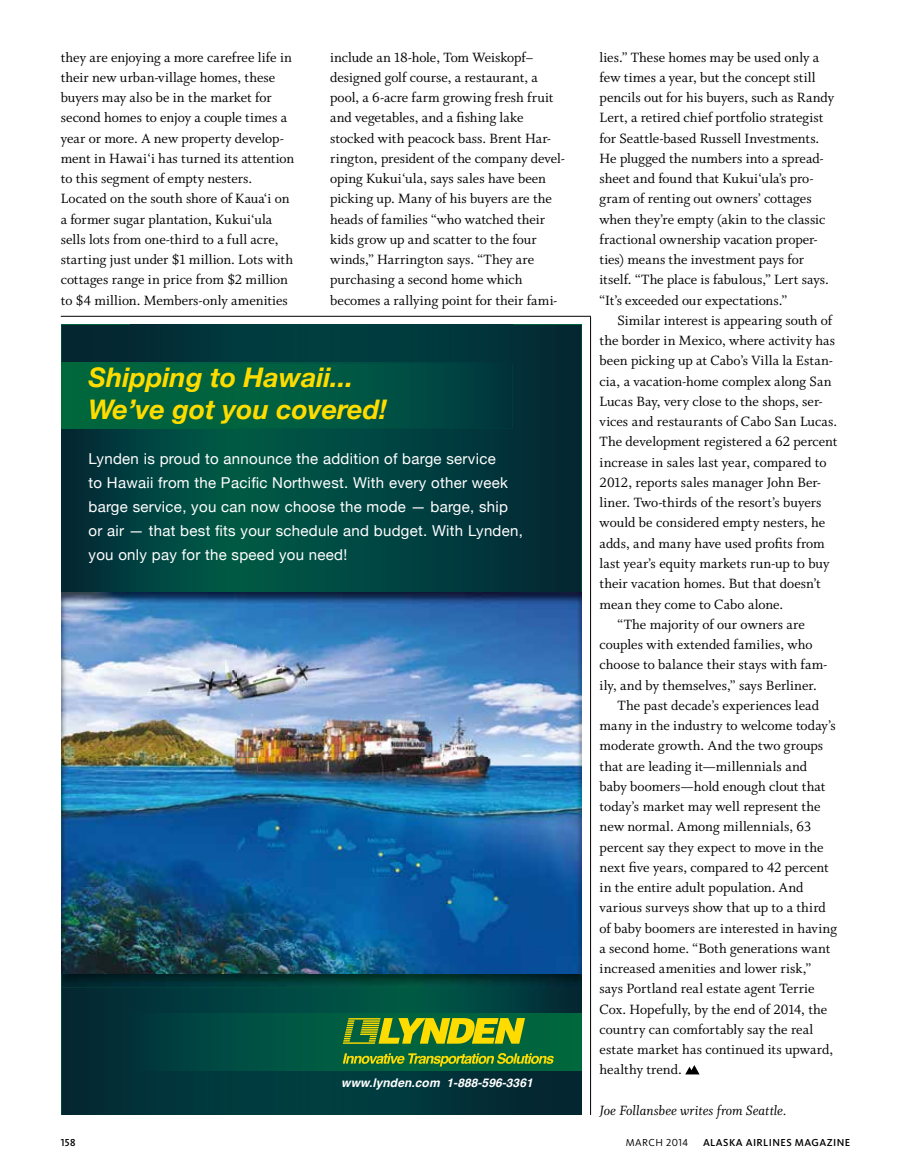
<style>
.page{position:relative;width:905px;height:1175px;background:#fff}
.page>*{position:absolute;margin:0;border:0;box-sizing:border-box;transform-origin:0 0}
.t1{font:italic 700 27px/32.4px "Helvetica Neue";color:#ffdc00}
.t2{font:15px/20.2px "Whitman Roman LF";color:#000}
.t3{font:15px/24px "Helvetica Neue";letter-spacing:.02em;color:#fff}
.t4{font:15px "Whitman Italic LF";color:#000}
.t5{font:italic 700 12px "Helvetica";letter-spacing:.005em;color:#fff}
.t6{font:500 10.5px "Kievit";letter-spacing:.04em;color:#000}
.t7{font:10.5px "Kievit Regular SC";letter-spacing:.04em;color:#000}
.t8{font:10.5px "Kievit Medium SC";color:#000}
</style>
<div class="page">
<hr style="left:590px;top:316px;width:1px;height:798px;background:#000">
<hr style="left:61px;top:316px;width:530px;height:1px;background:#000">
<svg style="left:685px;top:1065px;width:14px;height:9px"></svg>
<svg style="left:236px;top:325px;width:345px;height:267px;background:#013e3d"></svg>
<svg style="left:62px;top:987px;width:345px;height:127px;background:#023739"></svg>
<div style="left:62px;top:428px;width:68px;height:164px;background:#033038"></div>
<img style="left:130px;top:428px;width:106px;height:164px">
<div style="left:512px;top:987px;width:69px;height:26px;background:#033038"></div>
<img style="left:407px;top:987px;width:105px;height:26px">
<img style="left:62px;top:325px;width:450px;height:103px">
<img style="left:130px;top:1013px;width:451px;height:101px">
<img style="left:62px;top:363px;width:450px;height:1px">
<img style="left:130px;top:1070px;width:277px;height:1px">
<img style="left:512px;top:1070px;width:69px;height:1px">
<img style="left:407px;top:1070px;width:105px;height:1px">
<hr style="left:348px;top:1018px;width:32px;height:1px;background:#ffdc00">
<svg style="left:343px;top:1020px;width:11px;height:21px"></svg>
<svg style="left:360px;top:1018px;width:165px;height:25px;background:#a7b215"></svg>
<hr style="left:343px;top:1042px;width:32px;height:1px;background:#ffdc00">
<svg style="left:343px;top:1053px;width:211px;height:13px;background:#5e8f27"></svg>
<img style="left:130px;top:592px;width:451px;height:1px">
<img style="left:62px;top:973px;width:345px;height:14px">
<img style="left:407px;top:973px;width:174px;height:14px">
<img style="left:236px;top:593px;width:195px;height:123px">
<img style="left:431px;top:593px;width:150px;height:164px">
<img style="left:236px;top:716px;width:195px;height:41px">
<img style="left:62px;top:757px;width:519px;height:216px">
<img style="left:130px;top:757px;width:277px;height:1px">
<img style="left:62px;top:593px;width:174px;height:164px">
<img style="left:407px;top:757px;width:174px;height:1px">
<img style="left:407px;top:757px;width:105px;height:1px">
<p class="t2" style="left:61px;top:47px;width:235px">they are enjoying a more carefree life in their new urban-village homes, these buyers may also be in the market for second homes to enjoy a couple times a year or more. A new property develop&shy;ment in Hawai‘i has turned its attention to this segment of empty nesters.<br>Located on the south shore of Kaua‘i on a former sugar plantation, Kukui‘ula sells lots from one-third to a full acre, starting just under $1 million. Lots with cottages range in price from $2 million to $4 million. Members-only amenities</p>
<p class="t2" style="left:330px;top:47px;width:236px">include an 18-hole, Tom Weiskopf– designed golf course, a restaurant, a pool, a 6-acre farm growing fresh fruit and vegetables, and a fishing lake stocked with peacock bass. Brent Har&shy;rington, president of the company devel&shy;oping Kukui‘ula, says sales have been picking up. Many of his buyers are the heads of families “who watched their kids grow up and scatter to the four winds,” Harrington says. “They are purchasing a second home which becomes a rallying point for their fami-</p>
<p class="t2" style="left:599px;top:47px;width:236px">lies.” These homes may be used only a few times a year, but the concept still pencils out for his buyers, such as Randy Lert, a retired chief portfolio strategist for Seattle-based Russell Investments.<br>He plugged the numbers into a spread&shy;sheet and found that Kukui‘ula’s pro&shy;gram of renting out owners’ cottages when they’re empty (akin to the classic fractional ownership vacation proper&shy;ties) means the investment pays for itself. “The place is fabulous,” Lert says. “It’s exceeded our expectations.”</p>
<p class="t2" style="left:617px;top:310px;width:216px">Similar interest is appearing south of</p>
<p class="t2" style="left:599px;top:331px;width:237px">the border in Mexico, where activity has</p>
<p class="t2" style="left:599px;top:351px;width:235px">been picking up at Cabo’s Villa la Estan-</p>
<p class="t2" style="left:599px;top:371px;width:233px">cia, a vacation-home complex along San</p>
<p class="t2" style="left:599px;top:391px;width:224px">Lucas Bay, very close to the shops, ser-</p>
<p class="t2" style="left:599px;top:412px;width:239px">vices and restaurants of Cabo San Lucas.</p>
<p class="t2" style="left:599px;top:432px;width:239px">The development registered a 62 percent</p>
<p class="t2" style="left:599px;top:452px;width:228px">increase in sales last year, compared to</p>
<p class="t2" style="left:599px;top:472px;width:223px">2012, reports sales manager John Ber-</p>
<p class="t2" style="left:599px;top:493px;width:223px">liner. Two-thirds of the resort’s buyers</p>
<p class="t2" style="left:599px;top:513px;width:227px">would be considered empty nesters, he</p>
<p class="t2" style="left:599px;top:533px;width:227px">adds, and many have used profits from</p>
<p class="t2" style="left:599px;top:553px;width:231px">last year’s equity markets run-up to buy</p>
<p class="t2" style="left:599px;top:574px;width:223px">their vacation homes. But that doesn’t</p>
<p class="t2" style="left:599px;top:594px;width:185px">mean they come to Cabo alone.</p>
<p class="t2" style="left:617px;top:614px;width:189px">“The majority of our owners are</p>
<p class="t2" style="left:599px;top:634px;width:214px">couples with extended families, who</p>
<p class="t2" style="left:599px;top:655px;width:229px">choose to balance their stays with fam-</p>
<p class="t2" style="left:599px;top:675px;width:219px">ily, and by themselves,” says Berliner.</p>
<p class="t2" style="left:617px;top:695px;width:203px">The past decade’s experiences lead</p>
<p class="t2" style="left:599px;top:715px;width:238px">many in the industry to welcome today’s</p>
<p class="t2" style="left:599px;top:736px;width:225px">moderate growth. And the two groups</p>
<p class="t2" style="left:599px;top:756px;width:209px">that are leading it—millennials and</p>
<p class="t2" style="left:599px;top:776px;width:227px">baby boomers—hold enough clout that</p>
<p class="t2" style="left:599px;top:796px;width:222px">today’s market may well represent the</p>
<p class="t2" style="left:599px;top:817px;width:213px">new normal. Among millennials, 63</p>
<p class="t2" style="left:599px;top:837px;width:225px">percent say they expect to move in the</p>
<p class="t2" style="left:599px;top:857px;width:231px">next five years, compared to 42 percent</p>
<p class="t2" style="left:599px;top:877px;width:205px">in the entire adult population. And</p>
<p class="t2" style="left:599px;top:898px;width:228px">various surveys show that up to a third</p>
<p class="t2" style="left:599px;top:918px;width:239px">of baby boomers are interested in having</p>
<p class="t2" style="left:599px;top:938px;width:232px">a second home. “Both generations want</p>
<p class="t2" style="left:599px;top:958px;width:213px">increased amenities and lower risk,”</p>
<p class="t2" style="left:599px;top:979px;width:216px">says Portland real estate agent Terrie</p>
<p class="t2" style="left:599px;top:999px;width:229px">Cox. Hopefully, by the end of 2014, the</p>
<p class="t2" style="left:599px;top:1019px;width:215px">country can comfortably say the real</p>
<p class="t2" style="left:599px;top:1039px;width:235px">estate market has continued its upward,</p>
<p class="t2" style="left:599px;top:1060px;width:84px">healthy trend.</p>
<p class="t4" style="left:599px;top:1102px;width:188px">Joe Follansbee writes from Seattle.</p>
<h1 class="t1" style="left:88px;top:361px;width:300px">Shipping to Hawaii...<br>We’ve got you covered!</h1>
<p class="t3" style="left:88px;top:447px;width:436px">Lynden is proud to announce the addition of barge service<br>to Hawaii from the Pacific Northwest. With every other week barge service, you can now choose the mode — barge, ship or air — that best fits your schedule and budget. With Lynden, you only pay for the speed you need!</p>
<p class="t5" style="left:341px;top:1072px;width:193px">www.lynden.com 1-888-596-3361</p>
<p class="t8" style="left:61px;top:1136px;width:16px">158</p>
<p class="t7" style="left:625px;top:1136px;width:64px">MARCH 2014</p>
<p class="t6" style="left:703px;top:1136px;width:149px">ALASKA AIRLINES MAGAZINE</p>
</div>
